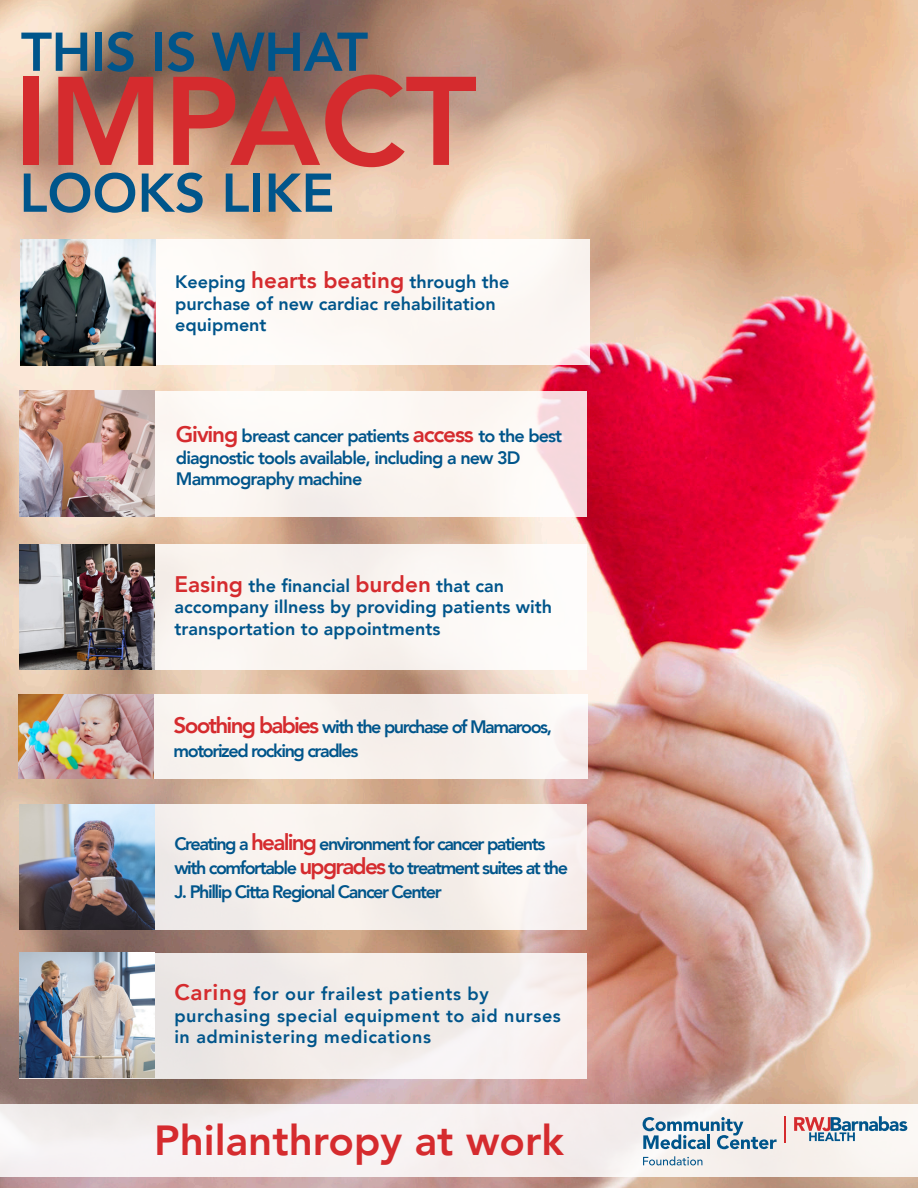
<style>
.page{position:relative;width:918px;height:1188px;background:#fff}
.page>*{position:absolute;margin:0;border:0;box-sizing:border-box;transform-origin:0 0}
.t1{font:800 124.5px "Avenir LT";color:#d52b2e}
.t2{font:800 54px "Avenir LT";letter-spacing:-.005em;color:#00558b}
.t3{font:800 42px "Avenir LT";color:#d52b2e}
.t4{font:800 18px/24px "Avenir LT";letter-spacing:-.08em;color:#00558b}
.t5{font:800 18px/21.6px "Avenir LT";color:#00558b}
.t6{font:800 18px/21.6px "Avenir LT";letter-spacing:-.05em;color:#00558b}
.t7{font:800 18px/21.6px "Avenir LT";letter-spacing:.03em;color:#00558b}
.s1{font-size:22.5px;color:#d52b2e}
</style>
<div class="page">
<img style="left:0;top:0;width:918px;height:1188px">
<div style="left:20px;top:804px;width:567px;height:125px;background:#f7f0ec"></div>
<div style="left:20px;top:953px;width:567px;height:125px;background:#f2ece9"></div>
<svg style="left:154px;top:391px;width:433px;height:125px;fill:#fcf7f3"></svg>
<img style="left:19px;top:804px;width:135px;height:125px">
<img style="left:20px;top:391px;width:134px;height:125px">
<div style="left:0;top:1105px;width:918px;height:72px;background:#f7f1f1"></div>
<svg style="left:643px;top:1117px;width:134px;height:32px"></svg>
<svg style="left:794px;top:1116px;width:113px;height:25px"></svg>
<svg style="left:785px;top:1116px;width:1px;height:26px"></svg>
<svg style="left:643px;top:1156px;width:59px;height:9px"></svg>
<img style="left:20px;top:953px;width:134px;height:125px">
<div style="left:20px;top:545px;width:567px;height:125px;background:#faf5f1"></div>
<img style="left:20px;top:545px;width:134px;height:125px">
<div style="left:20px;top:694px;width:568px;height:85px;background:#f9f3ef"></div>
<img style="left:19px;top:694px;width:134px;height:85px">
<div style="left:22px;top:240px;width:568px;height:125px;background:#fcf8f4"></div>
<img style="left:20px;top:240px;width:135px;height:125px">
<p class="t2" style="left:21px;top:20px;width:349px">THIS IS WHAT</p>
<p class="t1" style="left:14px;top:48px;width:465px">IMPACT</p>
<p class="t2" style="left:20px;top:161px;width:316px">LOOKS LIKE</p>
<p class="t5" style="left:175px;top:271px;width:336px">Keeping <span class="s1">hearts beating</span> through the</p>
<p class="t5" style="left:175px;top:293px;width:322px">purchase of new cardiac rehabilitation</p>
<p class="t5" style="left:175px;top:314px;width:93px">equipment</p>
<p class="t6" style="left:176px;top:425px;width:388px"><span class="s1">Giving</span> breast cancer patients <span class="s1">access</span> to the best diagnostic tools available, including a new 3D</p>
<p class="t6" style="left:176px;top:468px;width:188px">Mammography machine</p>
<p class="t5" style="left:174px;top:575px;width:331px"><span class="s1">Easing</span> the financial <span class="s1">burden</span> that can</p>
<p class="t5" style="left:174px;top:596px;width:379px">accompany illness by providing patients with transportation to appointments</p>
<p class="t4" style="left:174px;top:715px;width:380px"><span class="s1">Soothing babies</span> with the purchase of Mamaroos, motorized rocking cradles</p>
<p class="t4" style="left:174px;top:831px;width:395px">Creating a <span class="s1">healing</span> environment for cancer patients with comfortable <span class="s1">upgrades</span> to treatment suites at the<br>J. Phillip Citta Regional Cancer Center</p>
<p class="t7" style="left:174px;top:983px;width:316px"><span class="s1">Caring</span> for our frailest patients by</p>
<p class="t7" style="left:174px;top:1005px;width:388px">purchasing special equipment to aid nurses in administering medications</p>
<p class="t3" style="left:154px;top:1116px;width:411px">Philanthropy at work</p>
</div>
